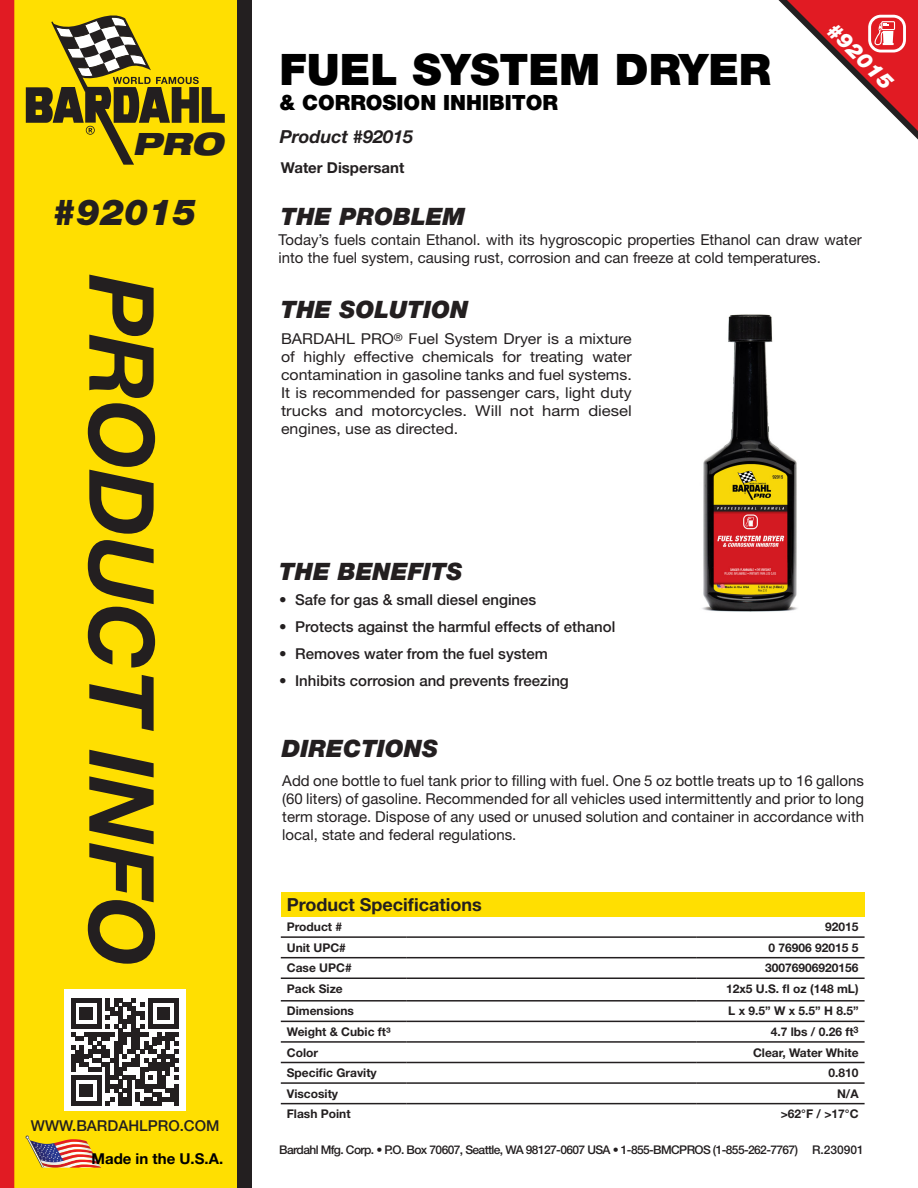
<style>
.page{position:relative;width:918px;height:1188px;background:#fff}
.page>*{position:absolute;margin:0;border:0;box-sizing:border-box;transform-origin:0 0}
.t1{font:italic 700 90px "Helvetica Neue LT Std";letter-spacing:-.005em;color:#231f20}
.t2{font:900 43.5px "Helvetica Neue LT Std";color:#000}
.t3{font:italic 900 36px "Helvetica Neue LT Std";color:#231f20}
.t4{font:italic 900 expanded 30.9px "Helvetica Neue LT Std";color:#231f20}
.t5{font:italic 900 24px "Helvetica Neue LT Std";color:#231f20}
.t6{font:900 21px "Helvetica Neue LT Std";color:#000}
.t7{font:italic 900 21px "Helvetica Neue LT Std";color:#fff}
.t8{font:700 18px "Helvetica Neue LT Std";color:#231f20}
.t9{font:italic 700 18px "Helvetica Neue LT Std";color:#231f20}
.t10{font:15px/18px "Helvetica Neue LT Std";color:#231f20;text-align:justify}
.t11{font:15px/18px "Helvetica Neue LT Std";color:#231f20;text-align:justify;scale:1.06 1}
.t12{font:500 15px "Helvetica Neue LT Std";color:#231f20}
.t13{font:700 15px "Helvetica Neue LT Std";color:#000}
.t14{font:700 15px "Helvetica Neue LT Std";color:#231f20}
.t15{font:700 12px "Helvetica Neue LT Std";color:#231f20}
.t16{font:500 12px "Helvetica Neue LT Std";letter-spacing:-.05em;color:#231f20}
</style>
<div class="page">
<div style="left:0;top:0;width:238px;height:1188px;background:#ffdf01"></div>
<div style="left:237px;top:0;width:15px;height:1188px;background:#231f20"></div>
<div style="left:0;top:0;width:14px;height:1188px;background:#e11b23"></div>
<svg style="left:778px;top:0;width:140px;height:140px"></svg>
<img style="left:26px;top:1136px;width:75px;height:32px">
<div style="left:64px;top:989px;width:122px;height:121px;background:#fff"></div>
<svg style="left:71px;top:998px;width:108px;height:108px"></svg>
<div style="left:174px;top:1084px;width:5px;height:13px;background:#231f20"></div>
<div style="left:174px;top:1097px;width:5px;height:9px;background:#231f20"></div>
<div style="left:281px;top:892px;width:584px;height:25px;background:#ffdf01"></div>
<hr style="left:281px;top:936px;width:126px;height:2px;background:#231f20">
<hr style="left:407px;top:936px;width:290px;height:2px;background:#231f20">
<hr style="left:697px;top:936px;width:168px;height:2px;background:#231f20">
<hr style="left:281px;top:957px;width:126px;height:1px;background:#231f20">
<hr style="left:407px;top:957px;width:290px;height:1px;background:#231f20">
<hr style="left:697px;top:957px;width:168px;height:1px;background:#231f20">
<hr style="left:281px;top:978px;width:126px;height:1px;background:#231f20">
<hr style="left:407px;top:978px;width:290px;height:1px;background:#231f20">
<hr style="left:697px;top:978px;width:168px;height:1px;background:#231f20">
<hr style="left:281px;top:1000px;width:126px;height:2px;background:#231f20">
<hr style="left:407px;top:1000px;width:290px;height:2px;background:#231f20">
<hr style="left:697px;top:1000px;width:168px;height:2px;background:#231f20">
<hr style="left:281px;top:1021px;width:126px;height:1px;background:#231f20">
<hr style="left:407px;top:1021px;width:290px;height:1px;background:#231f20">
<hr style="left:697px;top:1021px;width:168px;height:1px;background:#231f20">
<hr style="left:281px;top:1041px;width:126px;height:2px;background:#231f20">
<hr style="left:407px;top:1041px;width:290px;height:2px;background:#231f20">
<hr style="left:697px;top:1041px;width:168px;height:2px;background:#231f20">
<hr style="left:281px;top:1062px;width:126px;height:1px;background:#231f20">
<hr style="left:407px;top:1062px;width:290px;height:1px;background:#231f20">
<hr style="left:697px;top:1062px;width:168px;height:1px;background:#231f20">
<hr style="left:281px;top:1082px;width:126px;height:2px;background:#231f20">
<hr style="left:407px;top:1082px;width:290px;height:2px;background:#231f20">
<hr style="left:697px;top:1082px;width:168px;height:2px;background:#231f20">
<hr style="left:281px;top:1103px;width:126px;height:1px;background:#231f20">
<hr style="left:407px;top:1103px;width:290px;height:1px;background:#231f20">
<hr style="left:697px;top:1103px;width:168px;height:1px;background:#231f20">
<img style="left:702px;top:314px;width:96px;height:298px">
<svg style="left:26px;top:15px;width:199px;height:150px"></svg>
<p class="t4" style="left:132px;top:123px;width:92px">PRO</p>
<p class="t3" style="left:52px;top:190px;width:146px">#92015</p>
<p class="t1" style="left:177px;top:275px;width:693px;rotate:90deg">PRODUCT INFO</p>
<p class="t12" style="left:31px;top:1116px;width:190px">WWW.BARDAHLPRO.COM</p>
<p class="t13" style="left:92px;top:1150px;width:133px">Made in the U.S.A.</p>
<p class="t2" style="left:280px;top:43px;width:493px">FUEL SYSTEM DRYER</p>
<p class="t6" style="left:280px;top:90px;width:280px">&amp; CORROSION INHIBITOR</p>
<p class="t9" style="left:280px;top:126px;width:135px">Product #92015</p>
<p class="t14" style="left:281px;top:159px;width:125px">Water Dispersant</p>
<p class="t5" style="left:281px;top:201px;width:186px">THE PROBLEM</p>
<p class="t7" style="left:840px;top:17px;width:86px;rotate:45deg">#92015</p>
<p class="t10" style="left:279px;top:230px;width:585px">Today’s fuels contain Ethanol. with its hygroscopic properties Ethanol can draw water into the fuel system, causing rust, corrosion and can freeze at cold temperatures.</p>
<p class="t5" style="left:281px;top:295px;width:189px">THE SOLUTION</p>
<p class="t11" style="left:281px;top:329px;width:332px">BARDAHL PRO<sup>®</sup> Fuel System Dryer is a mixture of highly effective chemicals for treating water contamination in gasoline tanks and fuel systems.<br>It is recommended for passenger cars, light duty trucks and motorcycles. Will not harm diesel engines, use as directed.</p>
<p class="t5" style="left:279px;top:556px;width:185px">THE BENEFITS</p>
<p class="t12" style="left:279px;top:590px;width:259px">• Safe for gas &amp; small diesel engines</p>
<p class="t12" style="left:279px;top:617px;width:337px">• Protects against the harmful effects of ethanol</p>
<p class="t12" style="left:279px;top:644px;width:270px">• Removes water from the fuel system</p>
<p class="t12" style="left:279px;top:671px;width:291px">• Inhibits corrosion and prevents freezing</p>
<p class="t5" style="left:282px;top:734px;width:158px">DIRECTIONS</p>
<p class="t10" style="left:282px;top:771px;width:583px">Add one bottle to fuel tank prior to filling with fuel. One 5 oz bottle treats up to 16 gallons (60 liters) of gasoline. Recommended for all vehicles used intermittently and prior to long term storage. Dispose of any used or unused solution and container in accordance with local, state and federal regulations.</p>
<p class="t8" style="left:287px;top:893px;width:196px">Product Specifications</p>
<p class="t15" style="left:287px;top:919px;width:57px">Product #</p>
<p class="t15" style="left:825px;top:919px;width:35px">92015</p>
<p class="t15" style="left:287px;top:940px;width:61px">Unit UPC#</p>
<p class="t15" style="left:769px;top:940px;width:92px">0 76906 92015 5</p>
<p class="t15" style="left:287px;top:961px;width:66px">Case UPC#</p>
<p class="t15" style="left:765px;top:961px;width:95px">30076906920156</p>
<p class="t15" style="left:287px;top:981px;width:58px">Pack Size</p>
<p class="t15" style="left:726px;top:981px;width:134px">12x5 U.S. fl oz (148 mL)</p>
<p class="t15" style="left:287px;top:1004px;width:69px">Dimensions</p>
<p class="t15" style="left:728px;top:1004px;width:132px">L x 9.5” W x 5.5” H 8.5”</p>
<p class="t15" style="left:287px;top:1024px;width:106px">Weight &amp; Cubic ft³</p>
<p class="t15" style="left:771px;top:1024px;width:89px">4.7 lbs / 0.26 ft<sup>3</sup></p>
<p class="t15" style="left:287px;top:1045px;width:33px">Color</p>
<p class="t15" style="left:753px;top:1045px;width:107px">Clear, Water White</p>
<p class="t15" style="left:287px;top:1065px;width:91px">Specific Gravity</p>
<p class="t15" style="left:829px;top:1065px;width:32px">0.810</p>
<p class="t15" style="left:287px;top:1086px;width:53px">Viscosity</p>
<p class="t15" style="left:837px;top:1086px;width:23px">N/A</p>
<p class="t15" style="left:287px;top:1107px;width:65px">Flash Point</p>
<p class="t15" style="left:781px;top:1107px;width:79px">&gt;62°F / &gt;17°C</p>
<p class="t16" style="left:279px;top:1143px;width:520px">Bardahl Mfg. Corp. • P.O. Box 70607, Seattle, WA 98127-0607 USA • 1-855-BMCPROS (1-855-262-7767)</p>
<p class="t16" style="left:812px;top:1143px;width:53px">R.230901</p>
</div>
